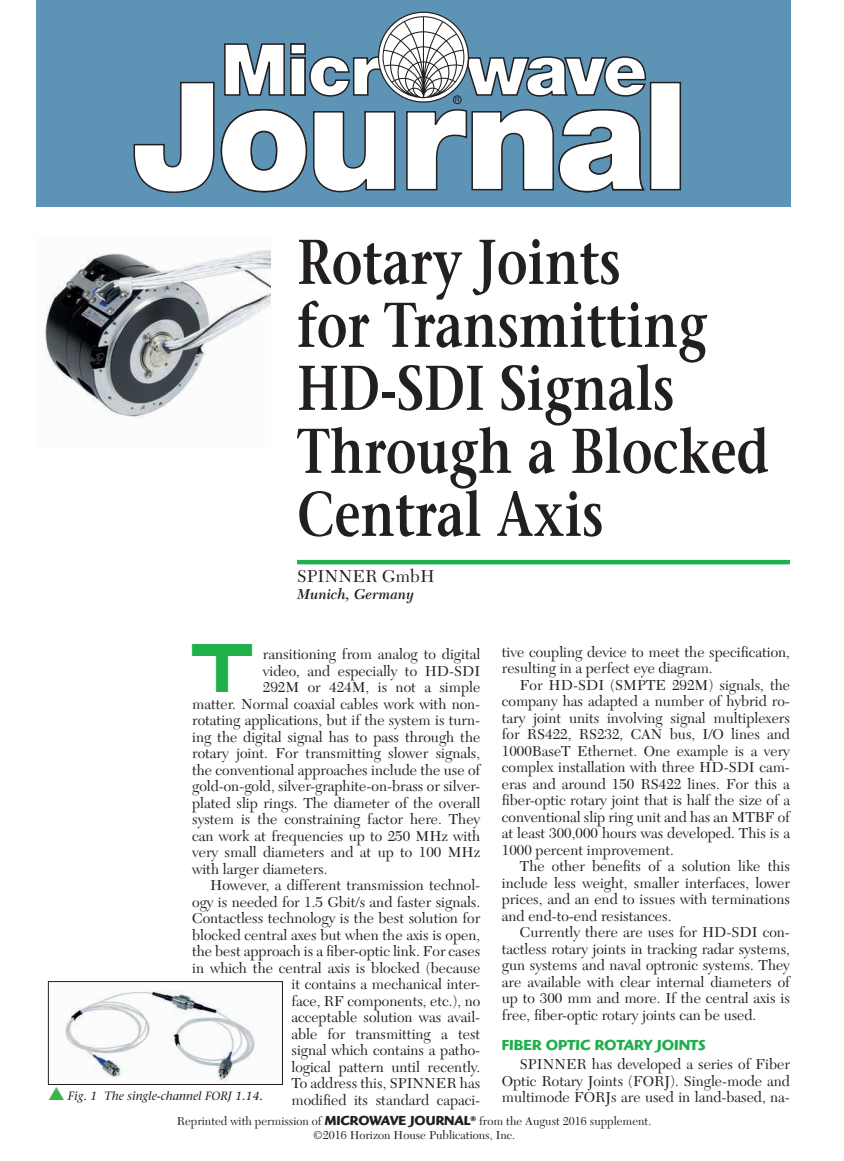
<style>
.page{position:relative;width:844px;height:1161px;background:#fff}
.page>*{position:absolute;margin:0;border:0;box-sizing:border-box;transform-origin:0 0}
.t1{font:600 63px/63px "Stone Serif";color:#231f20;scale:.8 1}
.t2{font:48px "Scifi Adventure";color:#1faf4b}
.t3{font:18px "New Caledonia";color:#231f20}
.t4{font:15px/16.5px "New Caledonia";color:#231f20;text-align:justify}
.t5{font:700 15px "Highlander";color:#1faf4b}
.t6{font:italic 600 15px "New Caledonia";color:#231f20}
.t7{font:12px/14.4px "New Caledonia";color:#231f20;text-align:center}
.t8{font:italic 500 12px "Stone Serif Std";color:#231f20}
.s1{font-family:"Monotype Sorts";font-weight:400;font-style:normal;font-size:18px;color:#3ab54a}
.s2{font-family:"Highlander";font-weight:700;font-size:13.5px}
</style>
<div class="page">
<hr style="left:297px;top:560px;width:493px;height:4px;background:#1faf4b">
<img style="left:45px;top:250px;width:225px;height:168px">
<img style="left:65px;top:990px;width:190px;height:93px">
<div style="left:48px;top:981px;width:235px;height:104px;border:1px solid #231f20"></div>
<div style="left:36px;top:0;width:754px;height:207px;background:#5d93b5"></div>
<div style="left:650px;top:83px;width:30px;height:107px;background:#fff"></div>
<div style="left:650px;top:82px;width:31px;height:108px;border:2px solid #231f20"></div>
<svg style="left:134px;top:16px;width:513px;height:177px"></svg>
<h1 class="t1" style="left:297px;top:231px;width:591px">Rotary Joints<br>for Transmitting<br>HD-SDI Signals<br>Through a Blocked<br>Central Axis</h1>
<p class="t3" style="left:297px;top:566px;width:139px">SPINNER GmbH</p>
<p class="t6" style="left:297px;top:585px;width:119px">Munich, Germany</p>
<h2 class="t2" style="left:192px;top:638px;width:67px">T</h2>
<p class="t4" style="left:263px;top:646px;width:219px">ransitioning from analog to digital</p>
<p class="t4" style="left:502px;top:644px;width:289px">tive coupling device to meet the specification, resulting in a perfect eye diagram.</p>
<p class="t4" style="left:502px;top:677px;width:290px;text-indent:18px">For HD-SDI (SMPTE 292M) signals, the company has adapted a number of hybrid ro&shy;tary joint units involving signal multiplexers for RS422, RS232, CAN bus, I/O lines and 1000BaseT Ethernet. One example is a very complex installation with three HD-SDI cam&shy;eras and around 150 RS422 lines. For this a fiber-optic rotary joint that is half the size of a conventional slip ring unit and has an MTBF of at least 300,000 hours was developed. This is a 1000 percent improvement.</p>
<p class="t4" style="left:502px;top:858px;width:290px;text-indent:18px">The other benefits of a solution like this include less weight, smaller interfaces, lower prices, and an end to issues with terminations and end-to-end resistances.</p>
<p class="t4" style="left:502px;top:924px;width:290px;text-indent:18px">Currently there are uses for HD-SDI con&shy;tactless rotary joints in tracking radar systems, gun systems and naval optronic systems. They are available with clear internal diameters of up to 300 mm and more. If the central axis is free, fiber-optic rotary joints can be used.</p>
<p class="t5" style="left:502px;top:1036px;width:205px">FIBER OPTIC ROTARY JOINTS</p>
<p class="t4" style="left:502px;top:1056px;width:290px;text-indent:18px">SPINNER has developed a series of Fiber Optic Rotary Joints (FORJ). Single-mode and multimode FORJs are used in land-based, na-</p>
<p class="t4" style="left:263px;top:663px;width:219px">video, and especially to HD-SDI</p>
<p class="t4" style="left:263px;top:679px;width:219px">292M or 424M, is not a simple</p>
<p class="t4" style="left:192px;top:696px;width:290px">matter. Normal coaxial cables work with non-</p>
<p class="t4" style="left:192px;top:712px;width:290px">rotating applications, but if the system is turn-</p>
<p class="t4" style="left:192px;top:729px;width:290px">ing the digital signal has to pass through the</p>
<p class="t4" style="left:192px;top:745px;width:290px">rotary joint. For transmitting slower signals,</p>
<p class="t4" style="left:192px;top:762px;width:289px">the conventional approaches include the use of</p>
<p class="t4" style="left:192px;top:778px;width:290px">gold-on-gold, silver-graphite-on-brass or silver-</p>
<p class="t4" style="left:192px;top:795px;width:290px">plated slip rings. The diameter of the overall</p>
<p class="t4" style="left:192px;top:811px;width:289px">system is the constraining factor here. They</p>
<p class="t4" style="left:192px;top:828px;width:290px">can work at frequencies up to 250 MHz with</p>
<p class="t4" style="left:192px;top:844px;width:289px">very small diameters and at up to 100 MHz</p>
<p class="t4" style="left:192px;top:861px;width:137px">with larger diameters.</p>
<p class="t4" style="left:210px;top:877px;width:272px">However, a different transmission technol-</p>
<p class="t4" style="left:192px;top:894px;width:290px">ogy is needed for 1.5 Gbit/s and faster signals.</p>
<p class="t4" style="left:192px;top:910px;width:290px">Contactless technology is the best solution for</p>
<p class="t4" style="left:192px;top:927px;width:289px">blocked central axes but when the axis is open,</p>
<p class="t4" style="left:192px;top:943px;width:290px">the best approach is a fiber-optic link. For cases</p>
<p class="t4" style="left:192px;top:960px;width:290px">in which the central axis is blocked (because</p>
<p class="t4" style="left:291px;top:976px;width:190px">it contains a mechanical inter-</p>
<p class="t4" style="left:291px;top:993px;width:190px">face, RF components, etc.), no</p>
<p class="t4" style="left:291px;top:1009px;width:190px">acceptable solution was avail-</p>
<p class="t4" style="left:291px;top:1026px;width:190px">able for transmitting a test</p>
<p class="t4" style="left:291px;top:1042px;width:190px">signal which contains a patho-</p>
<p class="t4" style="left:291px;top:1059px;width:190px">logical pattern until recently.</p>
<p class="t4" style="left:291px;top:1075px;width:190px">To address this, SPINNER has</p>
<p class="t4" style="left:291px;top:1092px;width:190px">modified its standard capaci-</p>
<p class="t8" style="left:48px;top:1089px;width:216px"><span class="s1">s</span> Fig. 1 The single-channel FORJ 1.14.</p>
<p class="t7" style="left:177px;top:1114px;width:476px">Reprinted with permission of <span class="s2">MICROWAVE JOURNAL</span><sup>®</sup> from the August 2016 supplement. ©2016 Horizon House Publications, Inc.</p>
</div>
